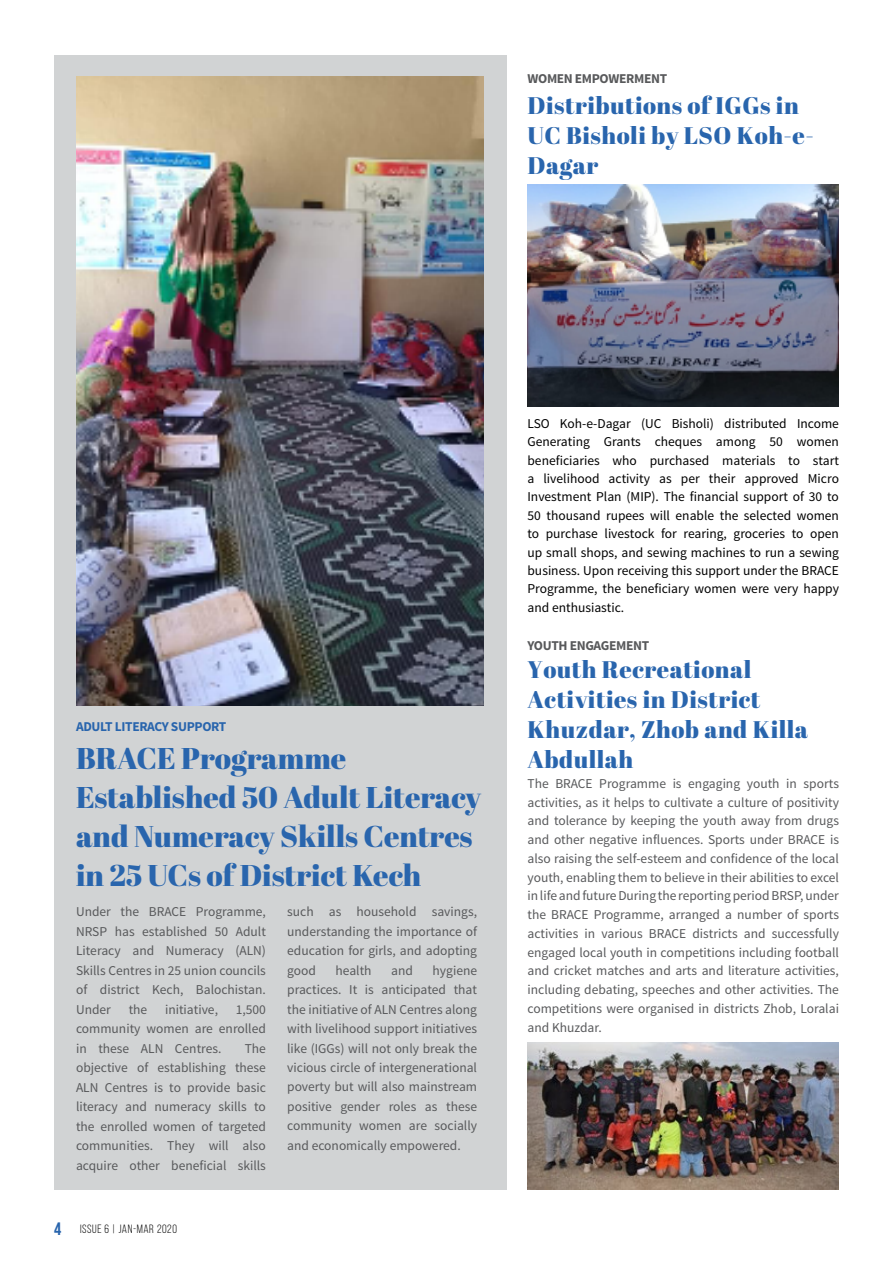
<style>
.page{position:relative;width:893px;height:1263px;background:#fff}
.page>*{position:absolute;margin:0;border:0;box-sizing:border-box;transform-origin:0 0}
.t1{font:30px/39px "Abril Fatface";color:#2965ad}
.t2{font:24px/30px "Abril Fatface";letter-spacing:.02em;color:#2965ad}
.t3{font:13.5px/19.5px "Source Sans Pro";color:#58595b;text-align:justify}
.t4{font:13.5px/18.3px "Source Sans Pro";color:#000;text-align:justify}
.t5{font:700 13.5px "Source Sans Pro";letter-spacing:-.025em;color:#58595b}
.t6{font:700 13.5px "Source Sans Pro";letter-spacing:-.025em;color:#2965ad}
.t7{font:12px "Bebas Neue";letter-spacing:.05em;color:#000}
.s1{font-weight:700;font-size:18px;color:#2965ad}
</style>
<div class="page">
<div style="left:54px;top:55px;width:452px;height:1134px;background:#d1d3d4"></div>
<img style="left:76px;top:77px;width:408px;height:629px">
<img style="left:527px;top:185px;width:312px;height:221px">
<img style="left:527px;top:1042px;width:312px;height:147px">
<p class="t5" style="left:527px;top:69px;width:141px">WOMEN EMPOWERMENT</p>
<h2 class="t2" style="left:527px;top:90px;width:288px">Distributions of IGGs in<br>UC Bisholi by LSO Koh-e-<br>Dagar</h2>
<p class="t6" style="left:76px;top:718px;width:152px">ADULT LITERACY SUPPORT</p>
<h1 class="t1" style="left:76px;top:738px;width:406px">BRACE Programme<br>Established 50 Adult Literacy and Numeracy Skills Centres in 25 UCs of District Kech</h1>
<p class="t3" style="left:76px;top:902px;width:191px">Under the BRACE Programme, NRSP has established 50 Adult Literacy and Numeracy (ALN)<br>Skills Centres in 25 union councils of district Kech, Balochistan.<br>Under</p>
<p class="t3" style="left:129px;top:999px;width:20px">the</p>
<p class="t3" style="left:165px;top:999px;width:55px">initiative,</p>
<p class="t3" style="left:76px;top:999px;width:191px;text-indent:160px">1,500 community women are enrolled in these ALN Centres.</p>
<p class="t3" style="left:76px;top:1038px;width:191px;text-indent:169px">The objective of establishing these ALN Centres is to provide basic literacy and numeracy skills to the enrolled women of targeted communities. They will also acquire other beneficial skills</p>
<p class="t7" style="left:54px;top:1222px;width:124px"><span class="s1">4</span> ISSUE 6 | JAN-MAR 2020</p>
<p class="t3" style="left:287px;top:902px;width:191px">such as household savings, understanding the importance of education for girls, and adopting good</p>
<p class="t3" style="left:287px;top:960px;width:191px;text-indent:145px">hygiene practices. It is anticipated that the initiative of ALN Centres along with livelihood support initiatives like (IGGs) will not only break the vicious circle of intergenerational poverty but will also mainstream positive gender roles as these community women are socially and economically empowered.</p>
<p class="t3" style="left:335px;top:960px;width:38px">health</p>
<p class="t3" style="left:391px;top:960px;width:23px">and</p>
<p class="t4" style="left:527px;top:415px;width:313px">LSO Koh-e-Dagar (UC Bisholi) distributed Income Generating Grants cheques among 50 women beneficiaries who purchased materials to start a livelihood activity as per their approved Micro Investment Plan (MIP). The financial support of 30 to 50 thousand rupees will enable the selected women to purchase livestock for rearing, groceries to open up small shops, and sewing machines to run a sewing business. Upon receiving this support under the BRACE Programme, the beneficiary women were very happy and enthusiastic.</p>
<p class="t5" style="left:527px;top:637px;width:123px">YOUTH ENGAGEMENT</p>
<h2 class="t2" style="left:527px;top:654px;width:282px">Youth Recreational<br>Activities in District<br>Khuzdar, Zhob and Killa<br>Abdullah</h2>
<p class="t3" style="left:527px;top:774px;width:313px;line-height:18.8px">The BRACE Programme is engaging youth in sports activities, as it helps to cultivate a culture of positivity and tolerance by keeping the youth away from drugs and other negative influences. Sports under BRACE is also raising the self-esteem and confidence of the local youth, enabling them to believe in their abilities to excel in life and future During the reporting period BRSP, under the BRACE Programme, arranged a number of sports activities in various BRACE districts and successfully engaged local youth in competitions including football and cricket matches and arts and literature activities, including debating, speeches and other activities. The competitions were organised in districts Zhob, Loralai and Khuzdar.</p>
</div>
